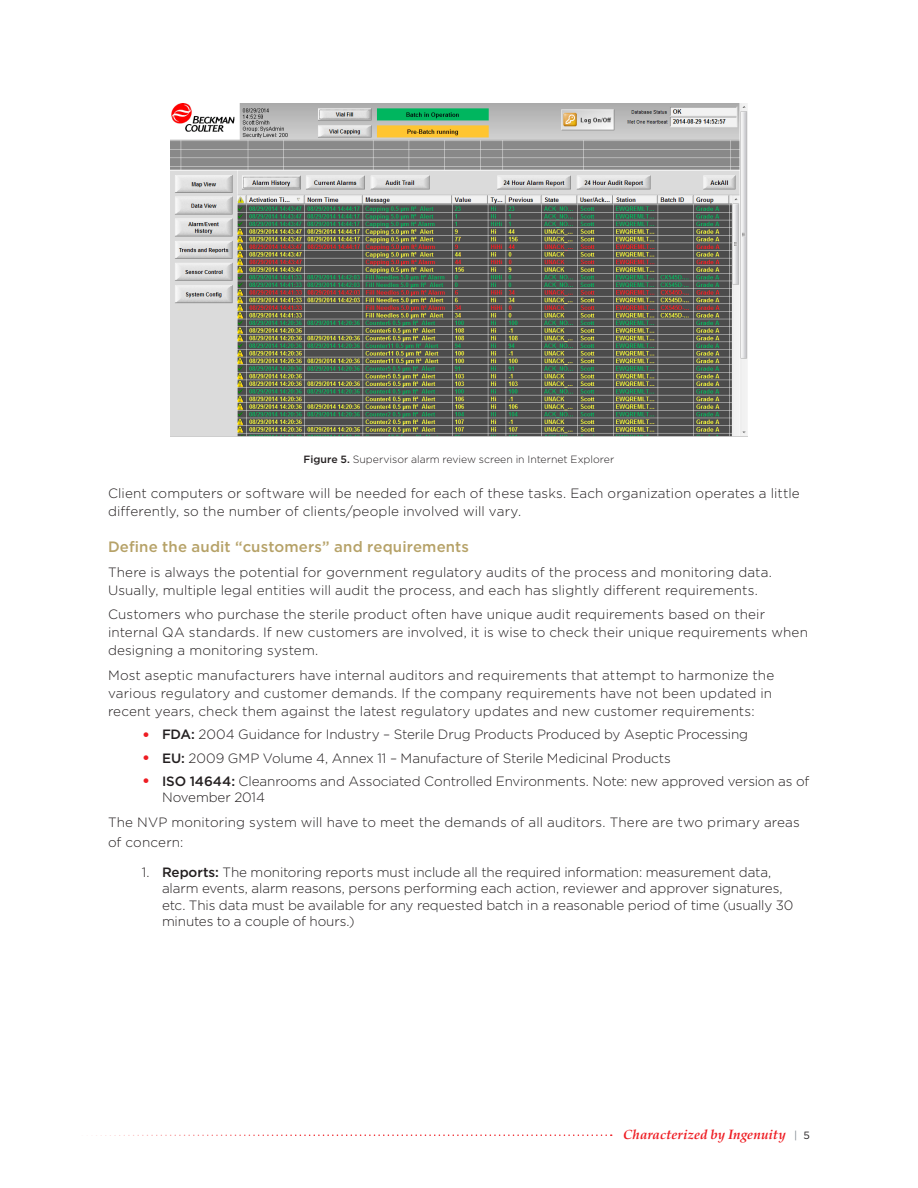
<style>
.page{position:relative;width:918px;height:1188px;background:#fff}
.page>*{position:absolute;margin:0;border:0;box-sizing:border-box;transform-origin:0 0}
.Doc_-_Subheader{font:500 15px "Gotham";letter-spacing:.01em;color:#b6a268}
.Doc_-_Body{font:300 13.5px/18px "Gotham";color:#231f20}
.Doc_-_Body_after_spa{font:300 13.5px/19.5px "Gotham";letter-spacing:.01em;color:#231f20}
.t1{font:italic 700 13.5px "Palatino";letter-spacing:-.005em;color:#ee1d23}
.Doc_-_Fig_Table{font:300 10.5px "Gotham";color:#231f20}
.s1{font-weight:500}
.s2{font-weight:400;font-size:18px;color:#ee1d23}
.s3{font-family:"Gotham";font-weight:400;font-style:normal;font-size:10.5px;color:#7e868d}
.s4{font-family:"Gotham";font-weight:400;font-style:normal;font-size:10.5px;color:#231f20}
</style>
<div class="page">
<svg style="left:96px;top:1134px;width:516px;height:2px"></svg>
<img style="left:171px;top:104px;width:576px;height:332px">
<p class="Doc_-_Fig_Table" style="left:304px;top:453px;width:312px"><span class="s1">Figure 5.</span> Supervisor alarm review screen in Internet Explorer</p>
<p class="Doc_-_Body" style="left:108px;top:484px;width:693px">Client computers or software will be needed for each of these tasks. Each organization operates a little differently, so the number of clients/people involved will vary.</p>
<p class="Doc_-_Subheader" style="left:108px;top:537px;width:363px">Define the audit “customers” and requirements</p>
<p class="Doc_-_Body" style="left:108px;top:562px;width:665px">There is always the potential for government regulatory audits of the process and monitoring data.<br>Usually, multiple legal entities will audit the process, and each has slightly different requirements.</p>
<p class="Doc_-_Body" style="left:108px;top:605px;width:701px">Customers who purchase the sterile product often have unique audit requirements based on their internal QA standards. If new customers are involved, it is wise to check their unique requirements when designing a monitoring system.</p>
<p class="Doc_-_Body" style="left:108px;top:666px;width:668px">Most aseptic manufacturers have internal auditors and requirements that attempt to harmonize the various regulatory and customer demands. If the company requirements have not been updated in recent years, check them against the latest regulatory updates and new customer requirements:</p>
<p class="Doc_-_Body" style="left:142px;top:725px;width:608px"><span class="s2">•</span> <span class="s1">FDA:</span> 2004 Guidance for Industry – Sterile Drug Products Produced by Aseptic Processing</p>
<p class="Doc_-_Body" style="left:142px;top:748px;width:531px"><span class="s2">•</span> <span class="s1">EU:</span> 2009 GMP Volume 4, Annex 11 – Manufacture of Sterile Medicinal Products</p>
<p class="Doc_-_Body" style="left:162px;top:772px;width:649px;line-height:16.5px;text-indent:-20px"><span class="s2">•</span> <span class="s1">ISO 14644:</span> Cleanrooms and Associated Controlled Environments. Note: new approved version as of<br>November 2014</p>
<p class="Doc_-_Body_after_spa" style="left:108px;top:812px;width:693px">The NVP monitoring system will have to meet the demands of all auditors. There are two primary areas of concern:</p>
<p class="Doc_-_Body" style="left:162px;top:863px;width:633px;line-height:16.5px;text-indent:-20px">1. <span class="s1">Reports:</span> The monitoring reports must include all the required information: measurement data, alarm events, alarm reasons, persons performing each action, reviewer and approver signatures, etc. This data must be available for any requested batch in a reasonable period of time (usually 30 minutes to a couple of hours.)</p>
<p class="t1" style="left:623px;top:1123px;width:188px">Characterized by Ingenuity <span class="s3">|</span> <span class="s4">5</span></p>
</div>
